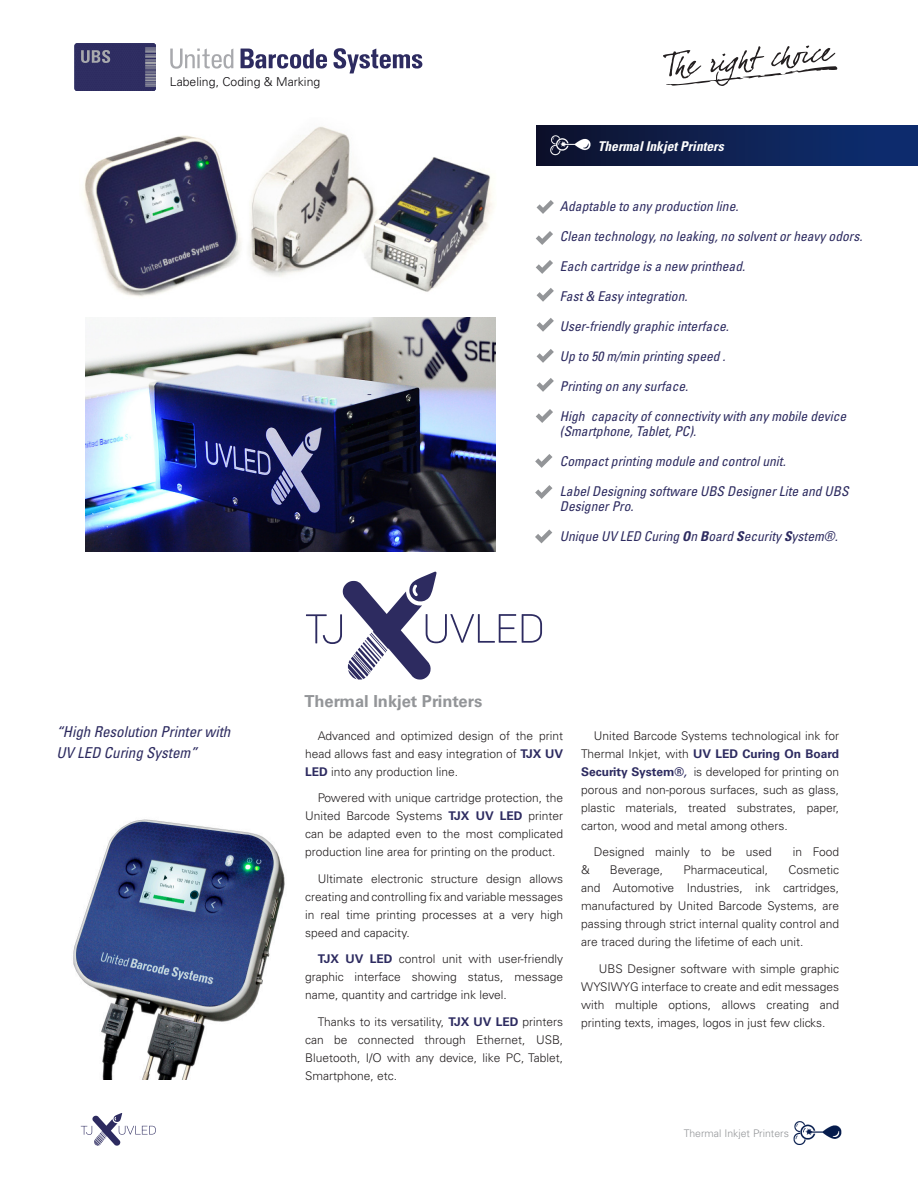
<style>
.page{position:relative;width:918px;height:1188px;background:#fff}
.page>*{position:absolute;margin:0;border:0;box-sizing:border-box;transform-origin:0 0}
.t1{font:700 16.5px "Univers";color:#939598}
.Quotes_Text{font:italic condensed 15px "Univers";color:#2d2b60}
.t2{font:italic condensed 13.5px/15px "Univers";color:#2d2b60}
.t3{font:italic 700 condensed 13.5px "Univers";color:#fff}
.t4{font:300 12.15px "Univers";color:#0b090c}
.text{font:300 12px/18px "Univers";color:#231f20;text-align:justify}
.t5{font:300 10.5px "Univers";color:#939598}
.s1{font-weight:700}
.s2{font-weight:700;color:#2d2b60}
.s3{font-weight:400;font-style:italic;font-stretch:condensed;font-size:13.5px;color:#2d2b60}
</style>
<div class="page">
<img style="left:793px;top:1121px;width:49px;height:24px">
<svg style="left:81px;top:1113px;width:75px;height:33px"></svg>
<img style="left:84px;top:126px;width:409px;height:171px">
<img style="left:86px;top:318px;width:409px;height:233px">
<img style="left:73px;top:819px;width:212px;height:261px">
<svg style="left:537px;top:200px;width:17px;height:14px"></svg>
<svg style="left:536px;top:231px;width:17px;height:14px"></svg>
<svg style="left:536px;top:260px;width:17px;height:14px"></svg>
<svg style="left:537px;top:318px;width:17px;height:14px"></svg>
<svg style="left:537px;top:349px;width:17px;height:14px"></svg>
<svg style="left:536px;top:409px;width:17px;height:14px"></svg>
<svg style="left:537px;top:378px;width:17px;height:14px"></svg>
<svg style="left:535px;top:454px;width:17px;height:14px"></svg>
<svg style="left:537px;top:288px;width:17px;height:14px"></svg>
<svg style="left:537px;top:125px;width:381px;height:41px;background:#0e2255"></svg>
<svg style="left:535px;top:485px;width:17px;height:14px"></svg>
<svg style="left:535px;top:529px;width:17px;height:14px"></svg>
<img style="left:549px;top:125px;width:46px;height:41px">
<svg style="left:306px;top:572px;width:236px;height:108px"></svg>
<svg style="left:333px;top:48px;width:90px;height:26px"></svg>
<svg style="left:241px;top:49px;width:86px;height:20px"></svg>
<svg style="left:170px;top:48px;width:63px;height:21px"></svg>
<svg style="left:74px;top:43px;width:82px;height:48px;background:#3d3b6a"></svg>
<svg style="left:663px;top:46px;width:174px;height:40px"></svg>
<p class="t4" style="left:170px;top:74px;width:152px">Labeling, Coding &amp; Marking</p>
<p class="t1" style="left:304px;top:692px;width:180px">Thermal Inkjet Printers</p>
<p class="t3" style="left:598px;top:138px;width:127px">Thermal Inkjet Printers</p>
<p class="t2" style="left:560px;top:198px;width:180px">Adaptable to any production line.</p>
<p class="t2" style="left:560px;top:228px;width:304px">Clean technology, no leaking, no solvent or heavy odors.</p>
<p class="t2" style="left:560px;top:258px;width:187px">Each cartridge is a new printhead.</p>
<p class="t2" style="left:560px;top:288px;width:129px">Fast &amp; Easy integration.</p>
<p class="t2" style="left:560px;top:318px;width:170px">User-friendly graphic interface.</p>
<p class="t2" style="left:560px;top:348px;width:167px">Up to 50 m/min printing speed .</p>
<p class="t2" style="left:560px;top:378px;width:130px">Printing on any surface.</p>
<p class="t2" style="left:560px;top:408px;width:288px">High capacity of connectivity with any mobile device (Smartphone, Tablet, PC).</p>
<p class="t2" style="left:560px;top:453px;width:227px">Compact printing module and control unit.</p>
<p class="t2" style="left:560px;top:483px;width:290px">Label Designing software UBS Designer Lite and UBS<br>Designer Pro.</p>
<p class="t2" style="left:560px;top:528px;width:279px">Unique UV LED Curing <span class="s1">O</span>n <span class="s1">B</span>oard <span class="s1">S</span>ecurity <span class="s1">S</span>ystem®.</p>
<p class="Quotes_Text" style="left:56px;top:722px;width:176px">“High Resolution Printer with</p>
<p class="Quotes_Text" style="left:56px;top:743px;width:142px">UV LED Curing System”</p>
<p class="text" style="left:305px;top:727px;width:260px;text-indent:13px">Advanced and optimized design of the print head allows fast and easy integration of <span class="s2">TJX UV LED</span> into any production line.</p>
<p class="text" style="left:305px;top:789px;width:260px;text-indent:13px">Powered with unique cartridge protection, the United Barcode Systems <span class="s2">TJX UV LED</span> printer can be adapted even to the most complicated production line area for printing on the product.</p>
<p class="text" style="left:305px;top:870px;width:260px;text-indent:13px">Ultimate electronic structure design allows creating and controlling fix and variable messages in real time printing processes at a very high speed and capacity.</p>
<p class="text" style="left:305px;top:950px;width:260px;text-indent:13px"><span class="s2">TJX UV LED</span> control unit with user-friendly graphic interface showing status, message name, quantity and cartridge ink level.</p>
<p class="text" style="left:305px;top:1013px;width:260px;text-indent:13px">Thanks to its versatility, <span class="s2">TJX UV LED</span> printers can be connected through Ethernet, USB, Bluetooth, I/O with any device, like PC, Tablet, Smartphone, etc.</p>
<p class="text" style="left:581px;top:727px;width:260px;text-indent:13px">United Barcode Systems technological ink for Thermal Inkjet, with <span class="s2">UV LED Curing On Board Security System®</span><span class="s3">,</span> is developed for printing on porous and non-porous surfaces, such as glass, plastic materials, treated substrates, paper, carton, wood and metal among others.</p>
<p class="text" style="left:594px;top:843px;width:179px">Designed mainly to be used</p>
<p class="text" style="left:793px;top:843px;width:48px">in Food</p>
<p class="text" style="left:581px;top:861px;width:10px">&amp;</p>
<p class="text" style="left:610px;top:861px;width:55px">Beverage,</p>
<p class="text" style="left:684px;top:861px;width:86px">Pharmaceutical,</p>
<p class="text" style="left:581px;top:861px;width:260px;text-indent:207px">Cosmetic and Automotive Industries, ink cartridges, manufactured by United Barcode Systems, are passing through strict internal quality control and are traced during the lifetime of each unit.</p>
<p class="text" style="left:581px;top:960px;width:260px;text-indent:18px">UBS Designer software with simple graphic WYSIWYG interface to create and edit messages with multiple options, allows creating and printing texts, images, logos in just few clicks.</p>
<p class="t5" style="left:684px;top:1127px;width:107px">Thermal Inkjet Printers</p>
</div>
